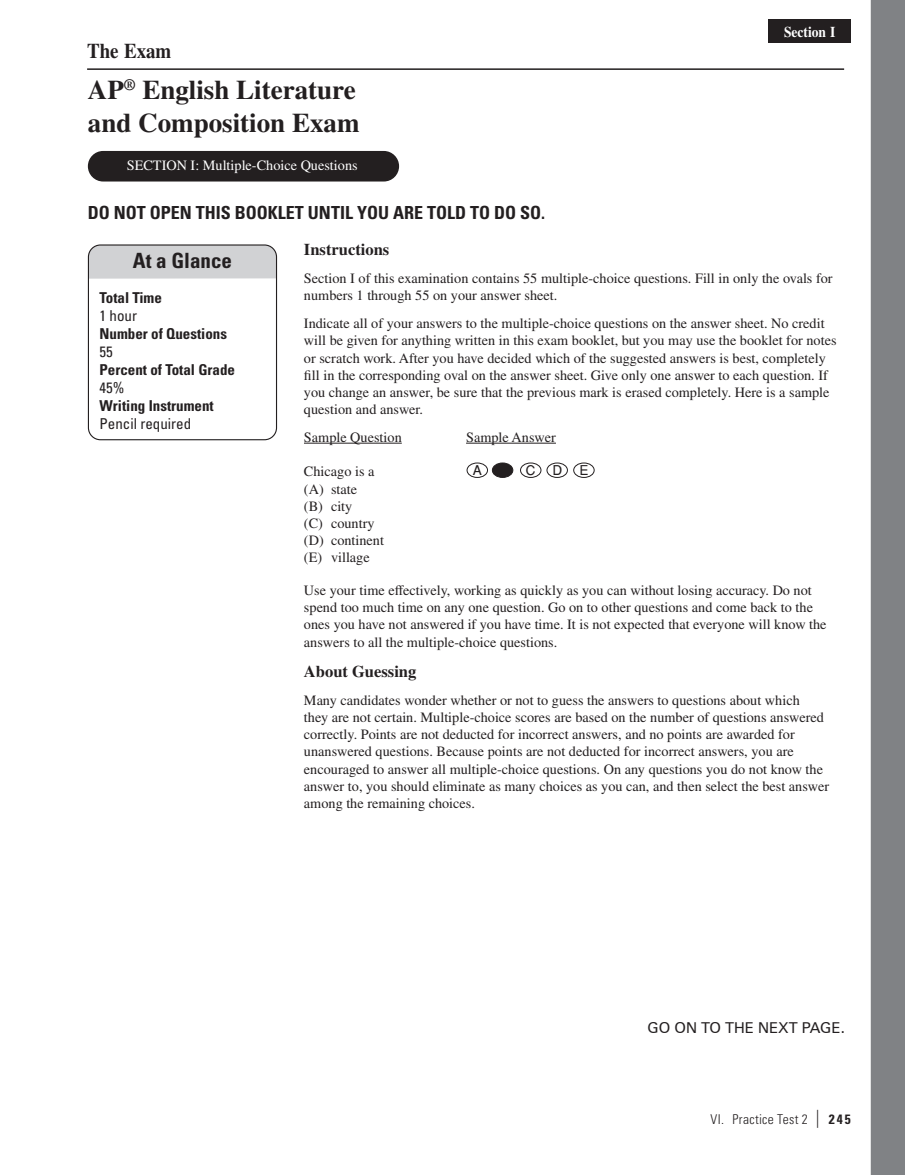
<style>
.page{position:relative;width:905px;height:1175px;background:#fff}
.page>*{position:absolute;margin:0;border:0;box-sizing:border-box;transform-origin:0 0}
.t1{font:700 27px/32.4px "Times LT Pro";color:#231f20}
.t2{font:700 condensed 21px "Univers LT";color:#231f20}
.t3{font:700 21px "Times LT Pro";color:#231f20;scale:.9 1}
.t4{font:700 condensed 18px "Univers LT Pro";color:#231f20}
.t5{font:700 16.5px "Times LT Pro";color:#231f20}
.t6{font:700 condensed 15px "Univers LT";color:#231f20}
.t7{font:condensed 15px "Univers LT";color:#231f20}
.t8{font:15px "Zurich BT";color:#231f20}
.t9{font:700 15px "Times LT Pro";color:#fff;scale:.9 1}
.t10{font:14.25px/17.1px "Times LT Pro";color:#231f20}
.t11{font:14.25px "Times LT Pro";color:#fff}
.t12{font:300 condensed 13.5px "Univers LT Pro";letter-spacing:.025em;color:#231f20}
.t13{font:13.5px "Helvetica";color:#231f20}
.s1{font-weight:400;font-size:18px}
.s2{font-weight:700}
</style>
<div class="page">
<div style="left:768px;top:20px;width:82px;height:23px;background:#231f20"></div>
<hr style="left:304px;top:443px;width:98px;height:1px;background:#231f20">
<hr style="left:466px;top:443px;width:90px;height:1px;background:#231f20">
<div style="left:89px;top:152px;width:309px;height:29px;background:#231f20;border-radius:15px"></div>
<div style="left:88px;top:151px;width:311px;height:30px;border:2px solid #231f20;border-radius:15px"></div>
<svg style="left:520px;top:462px;width:74px;height:16px"></svg>
<svg style="left:466px;top:462px;width:47px;height:16px"></svg>
<hr style="left:87px;top:68px;width:757px;height:2px;background:#231f20">
<div style="left:88px;top:246px;width:187px;height:33px;background:#d1d2d4"></div>
<div style="left:88px;top:244px;width:189px;height:196px;border:1px solid #231f20;border-radius:12px"></div>
<svg style="left:870px;top:0;width:35px;height:1175px;background:#8e8f92"></svg>
<h2 class="t3" style="left:87px;top:38px;width:95px">The Exam</h2>
<p class="t9" style="left:784px;top:22px;width:58px">Section I</p>
<h1 class="t1" style="left:88px;top:73px;width:273px">AP<sup>®</sup> English Literature and Composition Exam</h1>
<p class="t11" style="left:127px;top:157px;width:232px">SECTION I: Multiple-Choice Questions</p>
<p class="t4" style="left:88px;top:202px;width:458px">DO NOT OPEN THIS BOOKLET UNTIL YOU ARE TOLD TO DO SO.</p>
<p class="t5" style="left:304px;top:240px;width:87px">Instructions</p>
<p class="t10" style="left:304px;top:270px;width:530px">Section I of this examination contains 55 multiple-choice questions. Fill in only the ovals for numbers 1 through 55 on your answer sheet.</p>
<p class="t10" style="left:304px;top:315px;width:534px">Indicate all of your answers to the multiple-choice questions on the answer sheet. No credit will be given for anything written in this exam booklet, but you may use the booklet for notes or scratch work. After you have decided which of the suggested answers is best, completely fill in the corresponding oval on the answer sheet. Give only one answer to each question. If you change an answer, be sure that the previous mark is erased completely. Here is a sample question and answer.</p>
<p class="t10" style="left:304px;top:428px;width:99px">Sample Question</p>
<p class="t10" style="left:466px;top:428px;width:91px">Sample Answer</p>
<p class="t10" style="left:304px;top:463px;width:72px">Chicago is a</p>
<p class="t13" style="left:472px;top:462px;width:36px">A B</p>
<p class="t13" style="left:525px;top:462px;width:11px">C</p>
<p class="t13" style="left:552px;top:462px;width:11px">D</p>
<p class="t13" style="left:579px;top:462px;width:11px">E</p>
<p class="t10" style="left:304px;top:480px;width:82px">(A) state<br>(B) city<br>(C) country (D) continent (E) village</p>
<p class="t10" style="left:304px;top:581px;width:524px">Use your time effectively, working as quickly as you can without losing accuracy. Do not spend too much time on any one question. Go on to other questions and come back to the ones you have not answered if you have time. It is not expected that everyone will know the answers to all the multiple-choice questions.</p>
<p class="t5" style="left:304px;top:661px;width:114px">About Guessing</p>
<p class="t10" style="left:304px;top:691px;width:527px">Many candidates wonder whether or not to guess the answers to questions about which<br>they are not certain. Multiple-choice scores are based on the number of questions answered correctly. Points are not deducted for incorrect answers, and no points are awarded for unanswered questions. Because points are not deducted for incorrect answers, you are encouraged to answer all multiple-choice questions. On any questions you do not know the answer to, you should eliminate as many choices as you can, and then select the best answer among the remaining choices.</p>
<h2 class="t2" style="left:133px;top:248px;width:101px">At a Glance</h2>
<p class="t6" style="left:99px;top:288px;width:64px">Total Time</p>
<p class="t7" style="left:99px;top:306px;width:39px">1 hour</p>
<p class="t6" style="left:99px;top:324px;width:129px">Number of Questions</p>
<p class="t7" style="left:99px;top:342px;width:15px">55</p>
<p class="t6" style="left:99px;top:360px;width:137px">Percent of Total Grade</p>
<p class="t7" style="left:99px;top:378px;width:26px">45%</p>
<p class="t6" style="left:99px;top:396px;width:116px">Writing Instrument</p>
<p class="t7" style="left:99px;top:414px;width:93px">Pencil required</p>
<p class="t8" style="left:647px;top:1018px;width:199px">GO ON TO THE NEXT PAGE.</p>
<p class="t12" style="left:710px;top:1109px;width:142px">VI. Practice Test 2 <span class="s1">|</span> <span class="s2">245</span></p>
</div>
